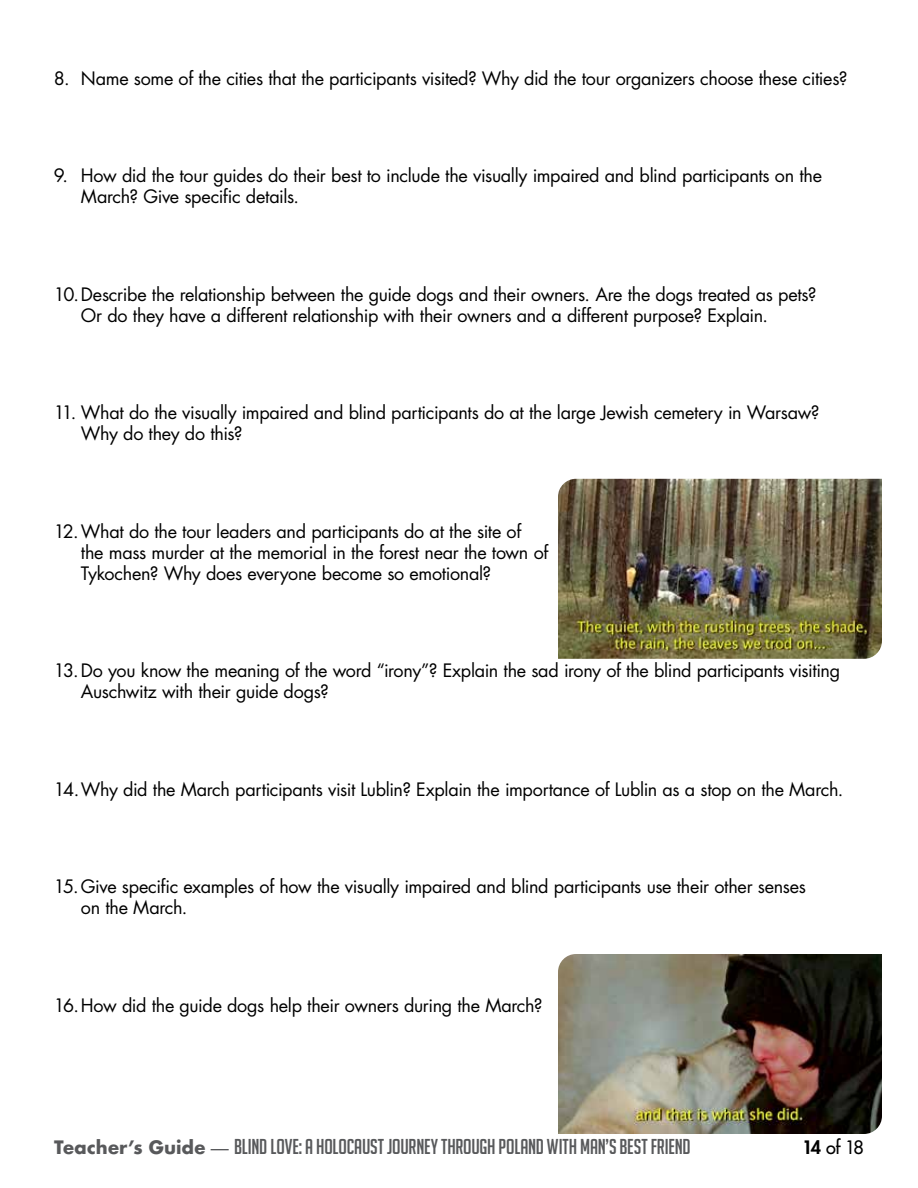
<style>
.page{position:relative;width:918px;height:1188px;background:#fff}
.page>*{position:absolute;margin:0;border:0;box-sizing:border-box;transform-origin:0 0}
.t1{font:21px "Big Noodle Titling";letter-spacing:-.01em;color:#58595b}
.t2{font:18px/21px "Futura";letter-spacing:-.02em;color:#000}
.t3{font:18px "Futura";color:#000}
.s1{font-family:"Futura";font-weight:700;font-size:18px}
.s2{font-family:"Futura";font-size:18px}
.s3{font-weight:800}
</style>
<div class="page">
<img style="left:558px;top:954px;width:324px;height:180px">
<img style="left:558px;top:479px;width:324px;height:180px">
<p class="t2" style="left:54px;top:67px;width:795px">8. Name some of the cities that the participants visited? Why did the tour organizers choose these cities?</p>
<p class="t2" style="left:81px;top:165px;width:743px;text-indent:-27px">9. How did the tour guides do their best to include the visually impaired and blind participants on the<br>March? Give specific details.</p>
<p class="t2" style="left:81px;top:283px;width:737px;text-indent:-27px">10.Describe the relationship between the guide dogs and their owners. Are the dogs treated as pets?<br>Or do they have a different relationship with their owners and a different purpose? Explain.</p>
<p class="t2" style="left:81px;top:402px;width:740px;text-indent:-27px">11. What do the visually impaired and blind participants do at the large Jewish cemetery in Warsaw?<br>Why do they do this?</p>
<p class="t2" style="left:81px;top:520px;width:469px;text-indent:-27px">12.What do the tour leaders and participants do at the site of the mass murder at the memorial in the forest near the town of<br>Tykochen? Why does everyone become so emotional?</p>
<p class="t2" style="left:81px;top:660px;width:761px;text-indent:-27px">13.Do you know the meaning of the word “irony”? Explain the sad irony of the blind participants visiting<br>Auschwitz with their guide dogs?</p>
<p class="t2" style="left:54px;top:778px;width:791px">14.Why did the March participants visit Lublin? Explain the importance of Lublin as a stop on the March.</p>
<p class="t2" style="left:81px;top:876px;width:727px;text-indent:-27px">15.Give specific examples of how the visually impaired and blind participants use their other senses on the March.</p>
<p class="t2" style="left:54px;top:994px;width:490px">16.How did the guide dogs help their owners during the March?</p>
<p class="t1" style="left:54px;top:1135px;width:638px"><span class="s1">Teacher’s Guide</span> <span class="s2">—</span> BLIND LOVE: A HOLOCAUST JOURNEY THROUGH POLAND WITH MAN’S BEST FRIEND</p>
<p class="t3" style="left:802px;top:1135px;width:63px"><span class="s3">14</span> of 18</p>
</div>
